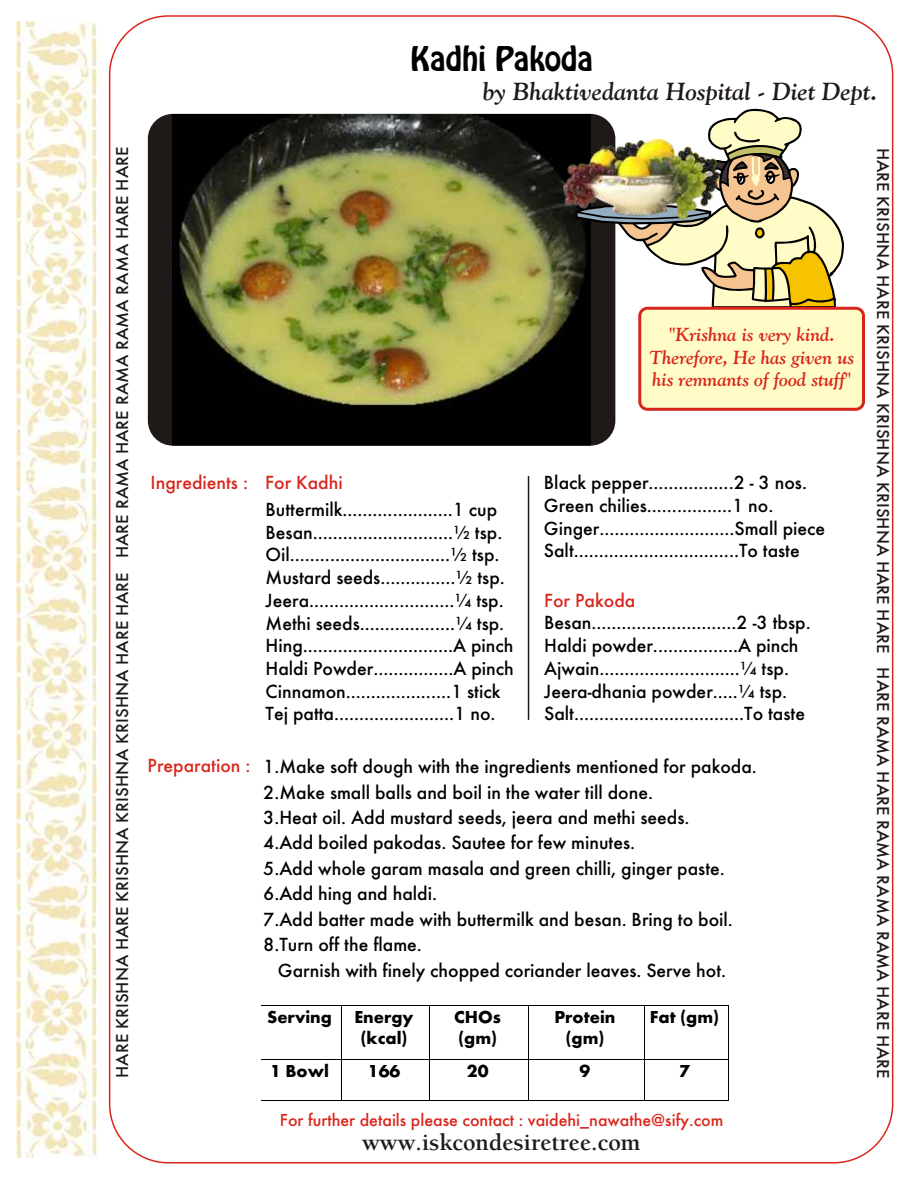
<style>
.page{position:relative;width:918px;height:1188px;background:#fff}
.page>*{position:absolute;margin:0;border:0;box-sizing:border-box;transform-origin:0 0}
.t1{font:30px "Hobo Std";color:#000}
.t2{font:italic 700 24.75px "Goudy Ol St BT";color:#1f1a17}
.t3{font:700 24.15px "Balaram";color:#1f1a17}
.t4{font:19.8px/22.6px "Futura";color:#000}
.t5{font:19.8px "Futura";color:#d9261c}
.t6{font:italic 700 18.9px/22.6px "Goudy Ol St BT";color:#d9261c;text-align:center}
.t7{font:700 18px/21.5px "Futura";color:#000;text-align:center}
.t8{font:18px "Futura";color:#d9261c}
.t9{font:17.85px "Futura";color:#1f1a17;scale:1.05 1}
</style>
<div class="page">
<hr style="left:76px;top:1005px;width:185px;height:1px;background:#000">
<hr style="left:261px;top:1005px;width:80px;height:1px;background:#000">
<hr style="left:342px;top:1005px;width:88px;height:1px;background:#000">
<hr style="left:430px;top:1005px;width:98px;height:1px;background:#000">
<hr style="left:529px;top:1005px;width:115px;height:1px;background:#000">
<hr style="left:645px;top:1005px;width:83px;height:1px;background:#000">
<hr style="left:261px;top:1006px;width:1px;height:53px;background:#000">
<hr style="left:341px;top:1006px;width:1px;height:53px;background:#000">
<hr style="left:430px;top:1006px;width:1px;height:53px;background:#000">
<hr style="left:528px;top:1006px;width:1px;height:53px;background:#000">
<hr style="left:644px;top:1006px;width:1px;height:53px;background:#000">
<hr style="left:728px;top:1006px;width:1px;height:53px;background:#000">
<hr style="left:76px;top:1059px;width:185px;height:1px;background:#000">
<hr style="left:261px;top:1059px;width:80px;height:1px;background:#000">
<hr style="left:342px;top:1059px;width:88px;height:1px;background:#000">
<hr style="left:430px;top:1059px;width:98px;height:1px;background:#000">
<hr style="left:529px;top:1059px;width:115px;height:1px;background:#000">
<hr style="left:645px;top:1059px;width:83px;height:1px;background:#000">
<hr style="left:76px;top:1100px;width:185px;height:1px;background:#000">
<hr style="left:261px;top:1060px;width:1px;height:40px;background:#000">
<hr style="left:261px;top:1100px;width:80px;height:1px;background:#000">
<hr style="left:341px;top:1060px;width:1px;height:40px;background:#000">
<hr style="left:342px;top:1100px;width:88px;height:1px;background:#000">
<hr style="left:430px;top:1060px;width:1px;height:40px;background:#000">
<hr style="left:430px;top:1100px;width:98px;height:1px;background:#000">
<hr style="left:528px;top:1060px;width:1px;height:40px;background:#000">
<hr style="left:529px;top:1100px;width:115px;height:1px;background:#000">
<hr style="left:644px;top:1060px;width:1px;height:40px;background:#000">
<hr style="left:645px;top:1100px;width:83px;height:1px;background:#000">
<hr style="left:728px;top:1060px;width:1px;height:40px;background:#000">
<div style="left:62px;top:1000px;width:198px;height:127px;background:#fff"></div>
<div style="left:148px;top:114px;width:467px;height:332px;background:#1f1a17;border-radius:25px"></div>
<img style="left:172px;top:114px;width:419px;height:332px">
<svg style="left:574px;top:108px;width:270px;height:200px"></svg>
<svg style="left:578px;top:110px;width:264px;height:196px"></svg>
<div style="left:638px;top:307px;width:227px;height:104px;background:#fffcc7;border:3px solid #d9261c;border-radius:8px"></div>
<img style="left:563px;top:140px;width:156px;height:79px">
<img style="left:17px;top:21px;width:80px;height:1136px">
<hr style="left:528px;top:476px;width:1px;height:244px;background:#1f1a17">
<h1 class="t1" style="left:411px;top:45px;width:184px">Kadhi Pakoda</h1>
<p class="t2" style="left:483px;top:82px;width:396px">by Bhaktivedanta Hospital - Diet Dept.</p>
<p class="t9" style="left:115px;top:1078px;width:888px;rotate:-90deg">HARE KRISHNA HARE KRISHNA KRISHNA KRISHNA HARE HARE HARE RAMA HARE RAMA RAMA RAMA HARE HARE</p>
<p class="t9" style="left:890px;top:148px;width:888px;rotate:90deg">HARE KRISHNA HARE KRISHNA KRISHNA KRISHNA HARE HARE HARE RAMA HARE RAMA RAMA RAMA HARE HARE</p>
<p class="t6" style="left:650px;top:325px;width:206px">"Krishna is very kind.<br>Therefore, He has given us his remnants of food stuff"</p>
<p class="t5" style="left:265px;top:474px;width:79px">For Kadhi</p>
<p class="t4" style="left:544px;top:473px;width:283px">Black pepper.................2 - 3 nos.<br>Green chilies.................1 no.<br>Ginger...........................Small piece Salt.................................To taste</p>
<p class="t5" style="left:151px;top:475px;width:99px">Ingredients :</p>
<p class="t4" style="left:266px;top:500px;width:250px">Buttermilk......................1 cup Besan............................½ tsp.<br>Oil................................½ tsp.<br>Mustard seeds...............½ tsp.<br>Jeera.............................¼ tsp.<br>Methi seeds...................¼ tsp.<br>Hing..............................A pinch Haldi Powder................A pinch Cinnamon.....................1 stick Tej patta........................1 no.</p>
<p class="t5" style="left:544px;top:592px;width:93px">For Pakoda</p>
<p class="t4" style="left:544px;top:613px;width:268px">Besan.............................2 -3 tbsp.<br>Haldi powder.................A pinch Ajwain............................¼ tsp.<br>Jeera-dhania powder.....¼ tsp.<br>Salt..................................To taste</p>
<p class="t4" style="left:263px;top:757px;width:495px">1.Make soft dough with the ingredients mentioned for pakoda.</p>
<p class="t4" style="left:263px;top:782px;width:391px">2.Make small balls and boil in the water till done.</p>
<p class="t4" style="left:263px;top:808px;width:428px">3.Heat oil. Add mustard seeds, jeera and methi seeds.</p>
<p class="t4" style="left:263px;top:833px;width:374px">4.Add boiled pakodas. Sautee for few minutes.</p>
<p class="t4" style="left:263px;top:858px;width:463px">5.Add whole garam masala and green chilli, ginger paste.</p>
<p class="t4" style="left:263px;top:884px;width:175px">6.Add hing and haldi.</p>
<p class="t4" style="left:263px;top:909px;width:471px">7.Add batter made with buttermilk and besan. Bring to boil.</p>
<p class="t4" style="left:263px;top:935px;width:160px">8.Turn off the flame.</p>
<p class="t4" style="left:278px;top:960px;width:450px">Garnish with finely chopped coriander leaves. Serve hot.</p>
<p class="t5" style="left:148px;top:757px;width:104px">Preparation :</p>
<p class="t7" style="left:267px;top:1007px;width:66px">Serving</p>
<p class="t7" style="left:354px;top:1007px;width:61px">Energy (kcal)</p>
<p class="t7" style="left:454px;top:1007px;width:48px;text-align:left">CHOs (gm)</p>
<p class="t7" style="left:554px;top:1007px;width:63px">Protein (gm)</p>
<p class="t7" style="left:650px;top:1007px;width:71px">Fat (gm)</p>
<p class="t7" style="left:270px;top:1061px;width:60px">1 Bowl</p>
<p class="t7" style="left:368px;top:1061px;width:34px">166</p>
<p class="t7" style="left:467px;top:1061px;width:23px">20</p>
<p class="t7" style="left:580px;top:1061px;width:12px">9</p>
<p class="t7" style="left:679px;top:1061px;width:12px">7</p>
<p class="t8" style="left:280px;top:1113px;width:445px">For further details please contact : vaidehi_nawathe@sify.com</p>
<p class="t3" style="left:362px;top:1127px;width:280px">www.iskcondesiretree.com</p>
</div>
